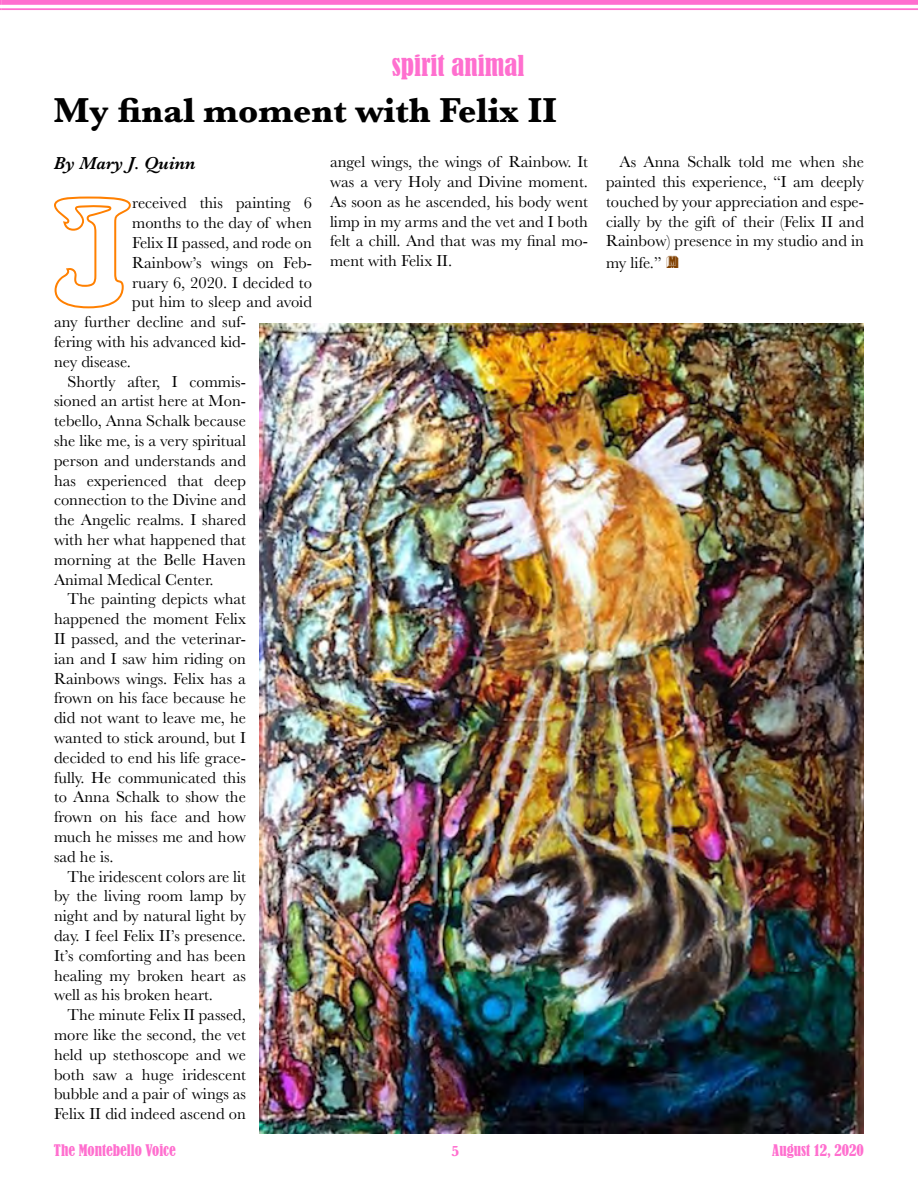
<style>
.page{position:relative;width:918px;height:1188px;background:#fff}
.page>*{position:absolute;margin:0;border:0;box-sizing:border-box;transform-origin:0 0}
.t1{font:164.55px "Arnold Boe D Ou 1";color:#ff8000}
.t2{font:700 36px "Baskerville";color:#000}
.t3{font:condensed 27px "Bernard";color:#ff6fcf}
.t4{font:italic 600 18px "Baskerville";color:#000}
.t5{font:16.5px/19.8px "Baskerville";color:#000;text-align:justify}
.t6{font:condensed 15px "Bernard";color:#ff6fcf}
.t7{font:700 15px "Baskerville";color:#ff6fcf}
.s1{font-family:"Buxom D";font-size:18px;color:#804000}
</style>
<div class="page">
<svg style="left:0;top:0;width:2px;height:10px"></svg>
<div style="left:2px;top:0;width:916px;height:5px;background:#ff6fcf"></div>
<hr style="left:2px;top:8px;width:916px;height:2px;background:#ff6fcf">
<img style="left:259px;top:323px;width:605px;height:811px">
<h3 class="t3" style="left:392px;top:50px;width:134px">spirit animal</h3>
<h2 class="t2" style="left:54px;top:85px;width:505px">My final moment with Felix II</h2>
<p class="t4" style="left:54px;top:151px;width:143px">By Mary J. Quinn</p>
<h1 class="t1" style="left:54px;top:167px;width:80px">I</h1>
<p class="t5" style="left:132px;top:193px;width:181px">received this painting 6</p>
<p class="t5" style="left:132px;top:213px;width:181px">months to the day of when</p>
<p class="t5" style="left:132px;top:233px;width:181px">Felix II passed, and rode on</p>
<p class="t5" style="left:132px;top:253px;width:181px">Rainbow’s wings on Feb-</p>
<p class="t5" style="left:132px;top:273px;width:181px">ruary 6, 2020. I decided to</p>
<p class="t5" style="left:132px;top:292px;width:181px">put him to sleep and avoid</p>
<p class="t5" style="left:54px;top:312px;width:193px">any further decline and suf-</p>
<p class="t5" style="left:54px;top:332px;width:193px">fering with his advanced kid-</p>
<p class="t5" style="left:54px;top:352px;width:78px">ney disease.</p>
<p class="t5" style="left:68px;top:372px;width:180px">Shortly after, I commis-</p>
<p class="t5" style="left:54px;top:391px;width:193px">sioned an artist here at Mon-</p>
<p class="t5" style="left:54px;top:411px;width:193px">tebello, Anna Schalk because</p>
<p class="t5" style="left:54px;top:431px;width:193px">she like me, is a very spiritual</p>
<p class="t5" style="left:54px;top:451px;width:193px">person and understands and</p>
<p class="t5" style="left:54px;top:471px;width:193px">has experienced that deep</p>
<p class="t5" style="left:54px;top:490px;width:193px">connection to the Divine and</p>
<p class="t5" style="left:54px;top:510px;width:193px">the Angelic realms. I shared</p>
<p class="t5" style="left:54px;top:530px;width:193px">with her what happened that</p>
<p class="t5" style="left:54px;top:550px;width:193px">morning at the Belle Haven</p>
<p class="t5" style="left:54px;top:570px;width:161px">Animal Medical Center.</p>
<p class="t5" style="left:68px;top:589px;width:180px">The painting depicts what</p>
<p class="t5" style="left:54px;top:609px;width:193px">happened the moment Felix</p>
<p class="t5" style="left:54px;top:629px;width:193px">II passed, and the veterinar-</p>
<p class="t5" style="left:54px;top:649px;width:193px">ian and I saw him riding on</p>
<p class="t5" style="left:54px;top:669px;width:193px">Rainbows wings. Felix has a</p>
<p class="t5" style="left:54px;top:688px;width:193px">frown on his face because he</p>
<p class="t5" style="left:54px;top:708px;width:193px">did not want to leave me, he</p>
<p class="t5" style="left:54px;top:728px;width:193px">wanted to stick around, but I</p>
<p class="t5" style="left:54px;top:748px;width:193px">decided to end his life grace-</p>
<p class="t5" style="left:54px;top:768px;width:193px">fully. He communicated this</p>
<p class="t5" style="left:54px;top:787px;width:193px">to Anna Schalk to show the</p>
<p class="t5" style="left:54px;top:807px;width:193px">frown on his face and how</p>
<p class="t5" style="left:54px;top:827px;width:193px">much he misses me and how</p>
<p class="t5" style="left:54px;top:847px;width:61px">sad he is.</p>
<p class="t5" style="left:68px;top:867px;width:180px">The iridescent colors are lit</p>
<p class="t5" style="left:54px;top:886px;width:193px">by the living room lamp by</p>
<p class="t5" style="left:54px;top:906px;width:193px">night and by natural light by</p>
<p class="t5" style="left:54px;top:926px;width:193px">day. I feel Felix II’s presence.</p>
<p class="t5" style="left:54px;top:946px;width:193px">It’s comforting and has been</p>
<p class="t5" style="left:54px;top:966px;width:193px">healing my broken heart as</p>
<p class="t5" style="left:54px;top:985px;width:161px">well as his broken heart.</p>
<p class="t5" style="left:68px;top:1005px;width:180px">The minute Felix II passed,</p>
<p class="t5" style="left:54px;top:1025px;width:193px">more like the second, the vet</p>
<p class="t5" style="left:54px;top:1045px;width:193px">held up stethoscope and we</p>
<p class="t5" style="left:54px;top:1065px;width:193px">both saw a huge iridescent</p>
<p class="t5" style="left:54px;top:1084px;width:193px">bubble and a pair of wings as</p>
<p class="t5" style="left:54px;top:1104px;width:193px">Felix II did indeed ascend on</p>
<p class="t5" style="left:330px;top:152px;width:260px">angel wings, the wings of Rainbow. It was a very Holy and Divine moment.<br>As soon as he ascended, his body went limp in my arms and the vet and I both felt a chill. And that was my final mo&shy;ment with Felix II.</p>
<p class="t5" style="left:606px;top:152px;width:260px;text-indent:13px">As Anna Schalk told me when she painted this experience, “I am deeply touched by your appreciation and espe&shy;cially by the gift of their (Felix II and Rainbow) presence in my studio and in</p>
<p class="t5" style="left:606px;top:253px;width:74px">my life.” <span class="s1">M</span></p>
<p class="t6" style="left:54px;top:1141px;width:123px">The Montebello Voice</p>
<p class="t7" style="left:451px;top:1140px;width:10px">5</p>
<p class="t6" style="left:772px;top:1141px;width:93px">August 12, 2020</p>
</div>
